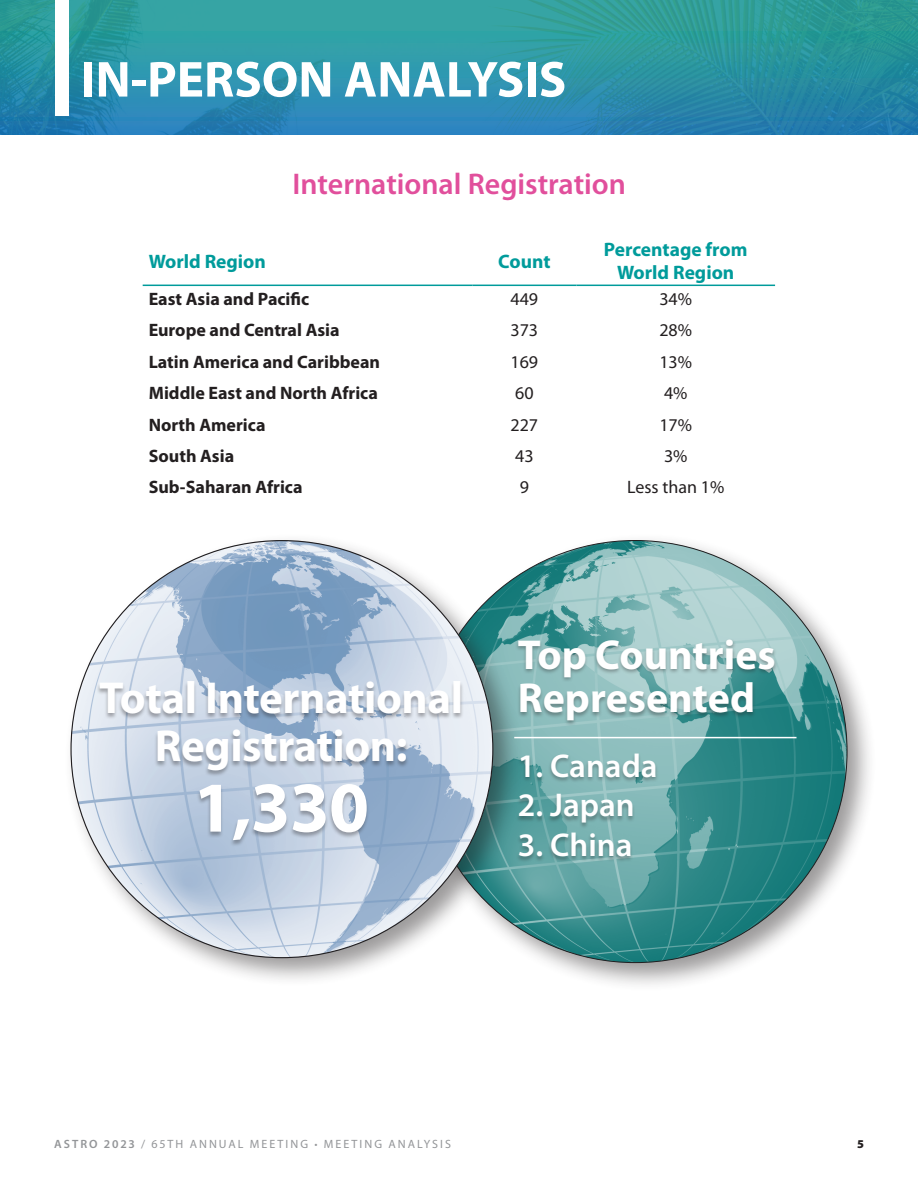
<style>
.page{position:relative;width:918px;height:1188px;background:#fff}
.page>*{position:absolute;margin:0;border:0;box-sizing:border-box;transform-origin:0 0}
.t1{font:700 72px "Myriad Pro";color:#fff}
.t2{font:700 51px "Myriad Pro";color:#fff}
.t3{font:700 45px "Myriad Pro";letter-spacing:-.01em;color:#fff}
.header_one{font:700 42px "Myriad Pro";color:#fff}
.t4{font:600 33px "Myriad Pro";color:#fff}
.header_one-2{font:600 30px "Myriad Pro";color:#e14f9c}
.t5{font:700 19.5px/23.4px "Myriad Pro";color:#009b9b;text-align:center}
.t6{font:700 18px "Myriad Pro";color:#231f20}
.t7{font:18px "Myriad Pro";color:#231f20}
.t8{font:12px "Myriad Pro";letter-spacing:.17em;color:#939598}
.t9{font:900 12px "Myriad Pro";color:#231f20}
.s1{font-weight:600}
.s2{font-weight:700}
</style>
<div class="page">
<img style="left:0;top:0;width:918px;height:135px">
<div style="left:55px;top:1px;width:14px;height:115px;background:#fff"></div>
<div style="left:416px;top:533px;width:461px;height:459px;background:#231f20;opacity:.45"></div>
<img style="left:523px;top:541px;width:324px;height:422px">
<div style="left:64px;top:533px;width:459px;height:454px;background:#231f20;opacity:.45"></div>
<img style="left:71px;top:541px;width:422px;height:417px">
<hr style="left:514px;top:737px;width:283px;height:1px;background:#fff">
<div style="left:97px;top:681px;width:367px;height:166px;background:#231f20;opacity:.35"></div>
<div style="left:515px;top:639px;width:263px;height:224px;background:#231f20;opacity:.35"></div>
<hr style="left:143px;top:285px;width:329px;height:1px;background:#009b9b">
<hr style="left:472px;top:285px;width:104px;height:1px;background:#009b9b">
<hr style="left:576px;top:285px;width:199px;height:1px;background:#009b9b">
<p class="t2" style="left:81px;top:46px;width:487px">IN-PERSON ANALYSIS</p>
<p class="header_one-2" style="left:293px;top:165px;width:335px">International Registration</p>
<p class="t5" style="left:149px;top:249px;width:119px">World Region</p>
<p class="t5" style="left:498px;top:249px;width:54px">Count</p>
<p class="t5" style="left:604px;top:237px;width:145px">Percentage from<br>World Region</p>
<p class="t6" style="left:149px;top:287px;width:162px">East Asia and Pacific</p>
<p class="t7" style="left:511px;top:288px;width:29px">449</p>
<p class="t7" style="left:659px;top:288px;width:34px">34%</p>
<p class="t6" style="left:149px;top:318px;width:193px">Europe and Central Asia</p>
<p class="t7" style="left:511px;top:319px;width:29px">373</p>
<p class="t7" style="left:659px;top:319px;width:34px">28%</p>
<p class="t6" style="left:149px;top:350px;width:233px">Latin America and Caribbean</p>
<p class="t7" style="left:511px;top:351px;width:29px">169</p>
<p class="t7" style="left:659px;top:351px;width:34px">13%</p>
<p class="t6" style="left:149px;top:381px;width:231px">Middle East and North Africa</p>
<p class="t7" style="left:515px;top:382px;width:20px">60</p>
<p class="t7" style="left:664px;top:382px;width:25px">4%</p>
<p class="t6" style="left:149px;top:413px;width:118px">North America</p>
<p class="t7" style="left:511px;top:413px;width:29px">227</p>
<p class="t7" style="left:659px;top:413px;width:34px">17%</p>
<p class="t6" style="left:149px;top:444px;width:87px">South Asia</p>
<p class="t7" style="left:515px;top:445px;width:20px">43</p>
<p class="t7" style="left:664px;top:445px;width:25px">3%</p>
<p class="t6" style="left:149px;top:476px;width:155px">Sub-Saharan Africa</p>
<p class="t7" style="left:520px;top:476px;width:11px">9</p>
<p class="t7" style="left:627px;top:476px;width:99px">Less than 1%</p>
<p class="t3" style="left:99px;top:669px;width:365px">Total International</p>
<p class="t3" style="left:155px;top:717px;width:254px">Registration:</p>
<p class="t1" style="left:193px;top:760px;width:177px">1,330</p>
<p class="header_one" style="left:518px;top:627px;width:260px">Top Countries</p>
<p class="header_one" style="left:518px;top:671px;width:239px">Represented</p>
<p class="t4" style="left:518px;top:745px;width:141px">1. Canada</p>
<p class="t4" style="left:518px;top:784px;width:118px">2. Japan</p>
<p class="t4" style="left:518px;top:824px;width:116px">3. China</p>
<p class="t8" style="left:54px;top:1137px;width:398px"><span class="s1">ASTRO 2023</span> / 65TH ANNUAL MEETING <span class="s2">·</span> MEETING ANALYSIS</p>
<p class="t9" style="left:857px;top:1136px;width:8px">5</p>
</div>
